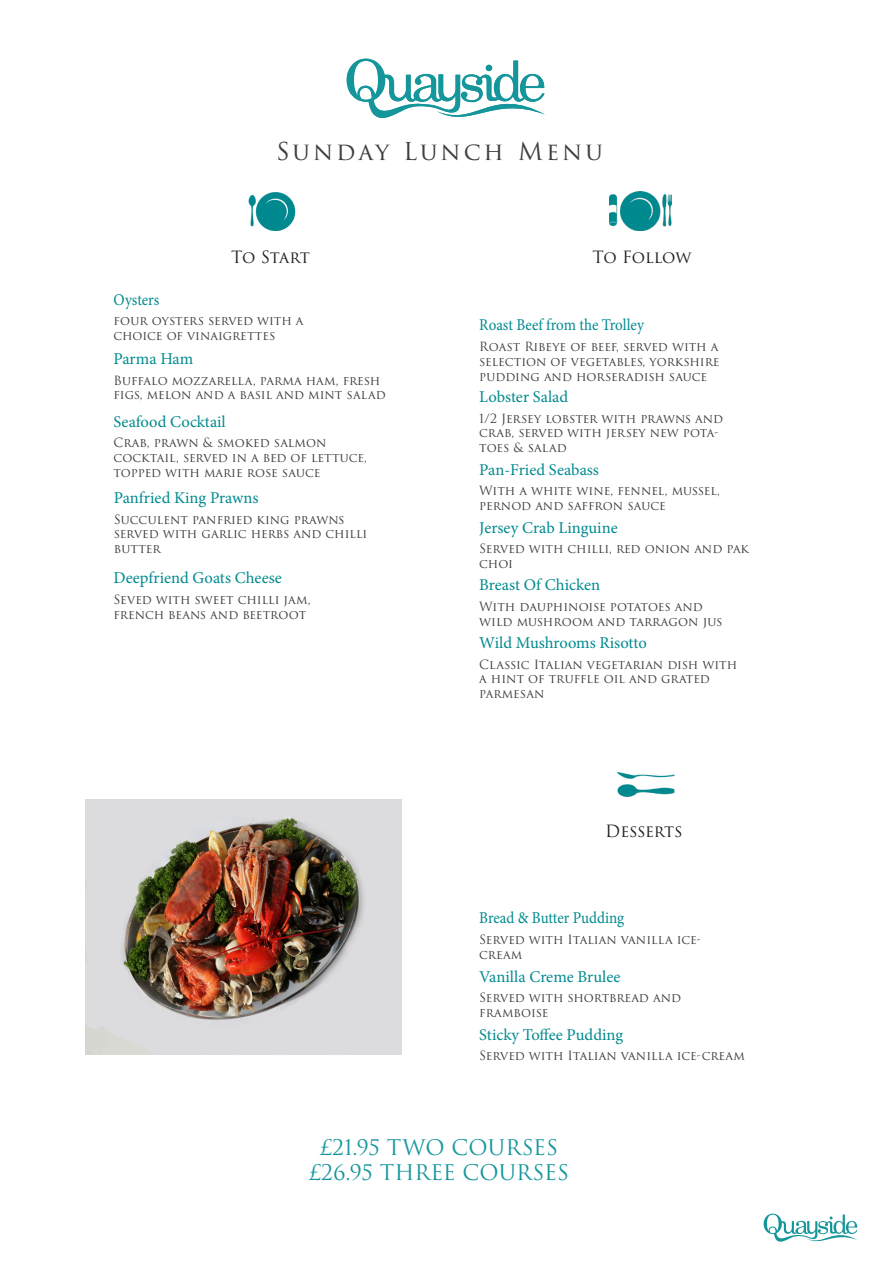
<style>
.page{position:relative;width:879px;height:1263px;background:#fff}
.page>*{position:absolute;margin:0;border:0;box-sizing:border-box;transform-origin:0 0}
.t1{font:24px "Trajan Pro 3";letter-spacing:.125em;color:#3e3e3f}
.t2{font:21px/25.2px "Trajan Pro 3";color:#14969c;text-align:center}
.t3{font:16.5px "Minion Pro";color:#008a8f}
.t4{font:16.5px "Minion Pro";color:#008a8f;scale:.91 1}
.t5{font:16.5px "Trajan Pro 3";letter-spacing:-.015em;color:#231f20}
.t6{font:12.45px/14.9px "Trajan Pro 3";color:#3e3e3f}
</style>
<div class="page">
<svg style="left:763px;top:1213px;width:94px;height:29px"></svg>
<svg style="left:346px;top:59px;width:199px;height:59px"></svg>
<img style="left:248px;top:192px;width:48px;height:38px">
<img style="left:616px;top:771px;width:59px;height:27px">
<img style="left:609px;top:192px;width:61px;height:39px">
<img style="left:86px;top:799px;width:315px;height:255px">
<p class="t1" style="left:276px;top:135px;width:328px">Sunday Lunch Menu</p>
<p class="t4" style="left:113px;top:289px;width:52px">Oysters</p>
<p class="t5" style="left:231px;top:246px;width:80px">To Start</p>
<p class="t6" style="left:113px;top:314px;width:191px">four oysters served with a choice of vinaigrettes</p>
<p class="t3" style="left:113px;top:348px;width:81px">Parma Ham</p>
<p class="t6" style="left:113px;top:373px;width:273px">Buffalo mozzarella, parma ham, fresh figs, melon and a basil and mint salad</p>
<p class="t3" style="left:113px;top:410px;width:114px">Seafood Cocktail</p>
<p class="t6" style="left:113px;top:436px;width:255px">Crab, prawn &amp; smoked salmon cocktail, served in a bed of lettuce, topped with marie rose sauce</p>
<p class="t3" style="left:114px;top:487px;width:146px">Panfried King Prawns</p>
<p class="t6" style="left:114px;top:512px;width:255px">Succulent panfried king prawns served with garlic herbs and chilli butter</p>
<p class="t3" style="left:113px;top:567px;width:170px">Deepfriend Goats Cheese</p>
<p class="t6" style="left:113px;top:592px;width:198px">Seved with sweet chilli jam, french beans and beetroot</p>
<p class="t5" style="left:592px;top:246px;width:100px">To Follow</p>
<p class="t4" style="left:479px;top:314px;width:182px">Roast Beef from the Trolley</p>
<p class="t6" style="left:479px;top:339px;width:241px;text-align:justify">Roast Ribeye of beef, served with a selection of vegetables, yorkshire pudding and horseradish sauce</p>
<p class="t3" style="left:479px;top:386px;width:90px">Lobster Salad</p>
<p class="t6" style="left:479px;top:411px;width:245px">1/2 Jersey lobster with prawns and crab, served with jersey new pota&shy;toes &amp; salad</p>
<p class="t3" style="left:479px;top:459px;width:121px">Pan-Fried Seabass</p>
<p class="t6" style="left:479px;top:484px;width:242px">With a white wine, fennel, mussel, pernod and saffron sauce</p>
<p class="t3" style="left:479px;top:516px;width:140px">Jersey Crab Linguine</p>
<p class="t6" style="left:479px;top:542px;width:271px">Served with chilli, red onion and pak choi</p>
<p class="t3" style="left:479px;top:574px;width:122px">Breast Of Chicken</p>
<p class="t6" style="left:479px;top:599px;width:244px">With dauphinoise potatoes and wild mushroom and tarragon jus</p>
<p class="t3" style="left:479px;top:632px;width:169px">Wild Mushrooms Risotto</p>
<p class="t6" style="left:479px;top:657px;width:259px">Classic Italian vegetarian dish with a hint of truffle oil and grated parmesan</p>
<p class="t5" style="left:605px;top:820px;width:79px">Desserts</p>
<p class="t4" style="left:479px;top:907px;width:161px">Bread &amp; Butter Pudding</p>
<p class="t6" style="left:479px;top:932px;width:223px">Served with Italian vanilla ice&shy;cream</p>
<p class="t3" style="left:479px;top:965px;width:143px">Vanilla Creme Brulee</p>
<p class="t6" style="left:479px;top:991px;width:203px">Served with shortbread and framboise</p>
<p class="t3" style="left:479px;top:1023px;width:145px">Sticky Toffee Pudding</p>
<p class="t6" style="left:479px;top:1049px;width:267px">Served with Italian vanilla ice-cream</p>
<p class="t2" style="left:309px;top:1136px;width:261px">£21.95 TWO COURSES £26.95 THREE COURSES</p>
</div>
